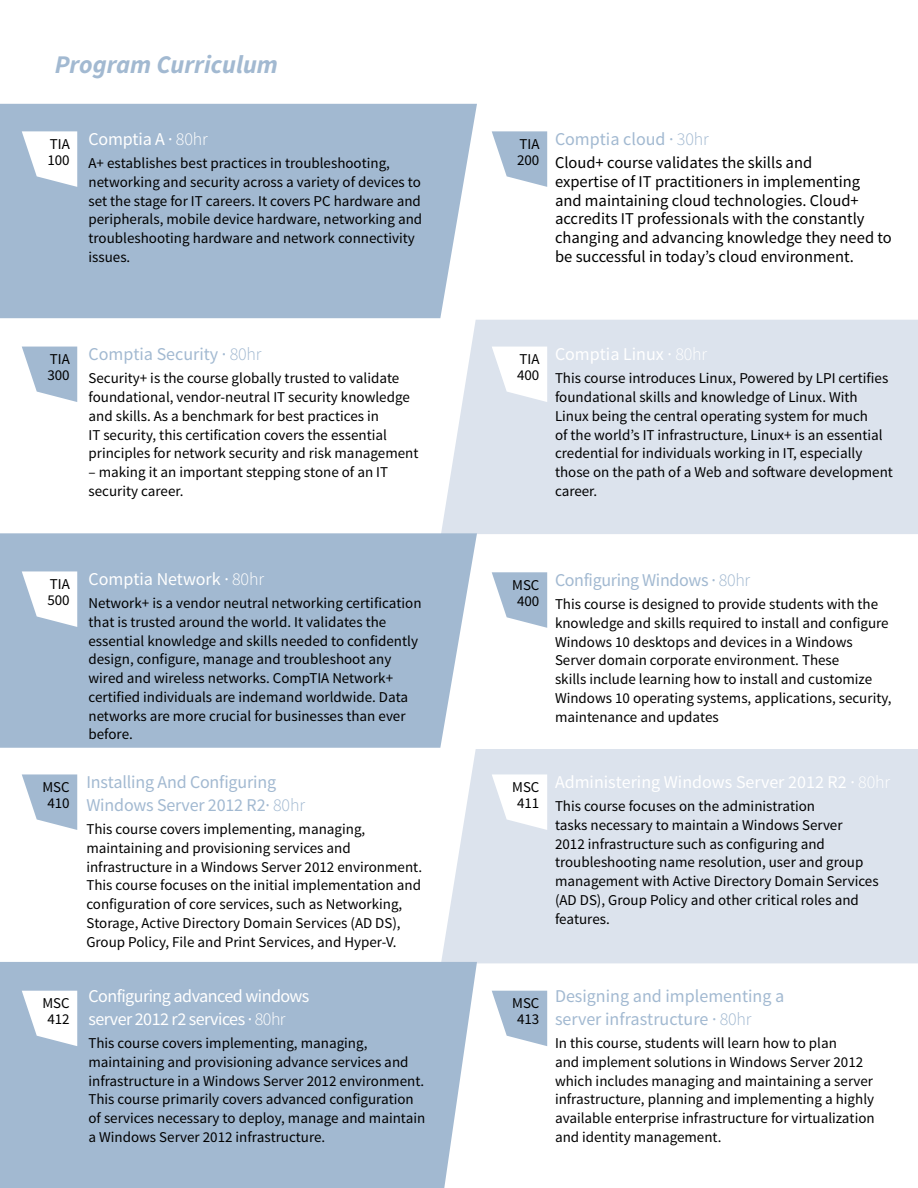
<style>
.page{position:relative;width:918px;height:1188px;background:#fff}
.page>*{position:absolute;margin:0;border:0;box-sizing:border-box;transform-origin:0 0}
.t1{font:italic 700 25.5px "Source Sans Pro";color:#a2b9d1}
.t2{font:18px/22.5px "Source Sans Pro";color:#a2b9d1}
.t3{font:18px "Source Sans Pro";letter-spacing:-.005em;color:#fff}
.t4{font:18px/22.5px "Source Sans Pro";letter-spacing:-.03em;color:#fff}
.t5{font:18px "Source Sans Pro";letter-spacing:-.02em;color:#a2b9d1}
.t6{font:16.5px/18.8px "Source Sans Pro";color:#000}
.t7{font:15px/18.8px "Source Sans Pro";color:#000}
.s1{font-weight:300}
</style>
<div class="page">
<div style="left:0;top:104px;width:477px;height:214px;background:#a2b9d1"></div>
<div style="left:441px;top:320px;width:477px;height:214px;background:#dce3ed"></div>
<div style="left:441px;top:749px;width:477px;height:214px;background:#dce3ed"></div>
<div style="left:0;top:533px;width:477px;height:215px;background:#a2b9d1"></div>
<div style="left:0;top:962px;width:477px;height:226px;background:#a2b9d1"></div>
<svg style="left:491px;top:131px;width:56px;height:56px"></svg>
<svg style="left:492px;top:347px;width:55px;height:55px"></svg>
<svg style="left:492px;top:774px;width:55px;height:56px"></svg>
<svg style="left:492px;top:572px;width:55px;height:56px"></svg>
<svg style="left:492px;top:991px;width:55px;height:55px"></svg>
<svg style="left:22px;top:131px;width:55px;height:56px"></svg>
<svg style="left:22px;top:347px;width:55px;height:55px"></svg>
<svg style="left:22px;top:774px;width:55px;height:56px"></svg>
<svg style="left:22px;top:571px;width:55px;height:56px"></svg>
<svg style="left:22px;top:991px;width:55px;height:55px"></svg>
<h1 class="t1" style="left:55px;top:48px;width:225px">Program Curriculum</h1>
<p class="t7" style="left:47px;top:136px;width:24px;line-height:16.5px">TIA<br>100</p>
<p class="t3" style="left:88px;top:128px;width:121px">Comptia A · <span class="s1">80hr</span></p>
<p class="t7" style="left:88px;top:154px;width:335px">A+ establishes best practices in troubleshooting, networking and security across a variety of devices to set the stage for IT careers. It covers PC hardware and peripherals, mobile device hardware, networking and troubleshooting hardware and network connectivity issues.</p>
<p class="t7" style="left:517px;top:136px;width:24px;line-height:16.5px">TIA<br>200</p>
<p class="t2" style="left:555px;top:128px;width:155px">Comptia cloud · <span class="s1">30hr</span></p>
<p class="t6" style="left:555px;top:154px;width:338px">Cloud+ course validates the skills and<br>expertise of IT practitioners in implementing<br>and maintaining cloud technologies. Cloud+ accredits IT professionals with the constantly changing and advancing knowledge they need to be successful in today’s cloud environment.</p>
<p class="t7" style="left:47px;top:351px;width:24px;line-height:16.5px">TIA<br>300</p>
<p class="t2" style="left:88px;top:343px;width:175px">Comptia Security · <span class="s1">80hr</span></p>
<p class="t7" style="left:88px;top:369px;width:331px">Security+ is the course globally trusted to validate foundational, vendor-neutral IT security knowledge and skills. As a benchmark for best practices in<br>IT security, this certification covers the essential principles for network security and risk management</p>
<p class="t7" style="left:88px;top:463px;width:301px">– making it an important stepping stone of an IT security career.</p>
<p class="t7" style="left:517px;top:351px;width:24px;line-height:16.5px">TIA<br>400</p>
<p class="t3" style="left:555px;top:343px;width:154px">Comptia Linux · <span class="s1">80hr</span></p>
<p class="t7" style="left:555px;top:369px;width:340px">This course introduces Linux, Powered by LPI certifies foundational skills and knowledge of Linux. With Linux being the central operating system for much<br>of the world’s IT infrastructure, Linux+ is an essential credential for individuals working in IT, especially those on the path of a Web and software development career.</p>
<p class="t7" style="left:47px;top:576px;width:24px;line-height:16.5px">TIA<br>500</p>
<p class="t7" style="left:42px;top:779px;width:29px;line-height:16.5px;text-align:center">MSC<br>410</p>
<p class="t7" style="left:42px;top:995px;width:29px;line-height:16.5px;text-align:center">MSC<br>412</p>
<p class="t3" style="left:88px;top:568px;width:177px">Comptia Network · <span class="s1">80hr</span></p>
<p class="t7" style="left:88px;top:594px;width:335px">Network+ is a vendor neutral networking certification that is trusted around the world. It validates the essential knowledge and skills needed to confidently design, configure, manage and troubleshoot any wired and wireless networks. CompTIA Network+ certified individuals are indemand worldwide. Data networks are more crucial for businesses than ever before.</p>
<p class="t2" style="left:86px;top:771px;width:220px">Installing And Configuring<br>Windows Server 2012 R2· <span class="s1">80hr</span></p>
<p class="t7" style="left:86px;top:820px;width:337px">This course covers implementing, managing, maintaining and provisioning services and infrastructure in a Windows Server 2012 environment.<br>This course focuses on the initial implementation and configuration of core services, such as Networking, Storage, Active Directory Domain Services (AD DS), Group Policy, File and Print Services, and Hyper-V.</p>
<p class="t4" style="left:88px;top:985px;width:223px">Configuring advanced windows server 2012 r2 services · <span class="s1">80hr</span></p>
<p class="t7" style="left:88px;top:1034px;width:338px">This course covers implementing, managing, maintaining and provisioning advance services and infrastructure in a Windows Server 2012 environment.<br>This course primarily covers advanced configuration of services necessary to deploy, manage and maintain a Windows Server 2012 infrastructure.</p>
<p class="t7" style="left:512px;top:577px;width:29px;line-height:16.5px;text-align:center">MSC<br>400</p>
<p class="t5" style="left:555px;top:569px;width:197px">Configuring Windows · <span class="s1">80hr</span></p>
<p class="t7" style="left:555px;top:595px;width:338px">This course is designed to provide students with the knowledge and skills required to install and configure Windows 10 desktops and devices in a Windows Server domain corporate environment. These<br>skills include learning how to install and customize Windows 10 operating systems, applications, security, maintenance and updates</p>
<p class="t7" style="left:512px;top:779px;width:29px;line-height:16.5px;text-align:center">MSC<br>411</p>
<p class="t3" style="left:555px;top:771px;width:337px">Administering Windows Server 2012 R2 · <span class="s1">80hr</span></p>
<p class="t7" style="left:555px;top:797px;width:325px">This course focuses on the administration<br>tasks necessary to maintain a Windows Server<br>2012 infrastructure such as configuring and troubleshooting name resolution, user and group management with Active Directory Domain Services (AD DS), Group Policy and other critical roles and features.</p>
<p class="t7" style="left:512px;top:995px;width:29px;line-height:16.5px;text-align:center">MSC<br>413</p>
<p class="t2" style="left:555px;top:985px;width:231px">Designing and implementing a server infrastructure · <span class="s1">80hr</span></p>
<p class="t7" style="left:555px;top:1034px;width:321px">In this course, students will learn how to plan<br>and implement solutions in Windows Server 2012 which includes managing and maintaining a server infrastructure, planning and implementing a highly available enterprise infrastructure for virtualization and identity management.</p>
</div>
